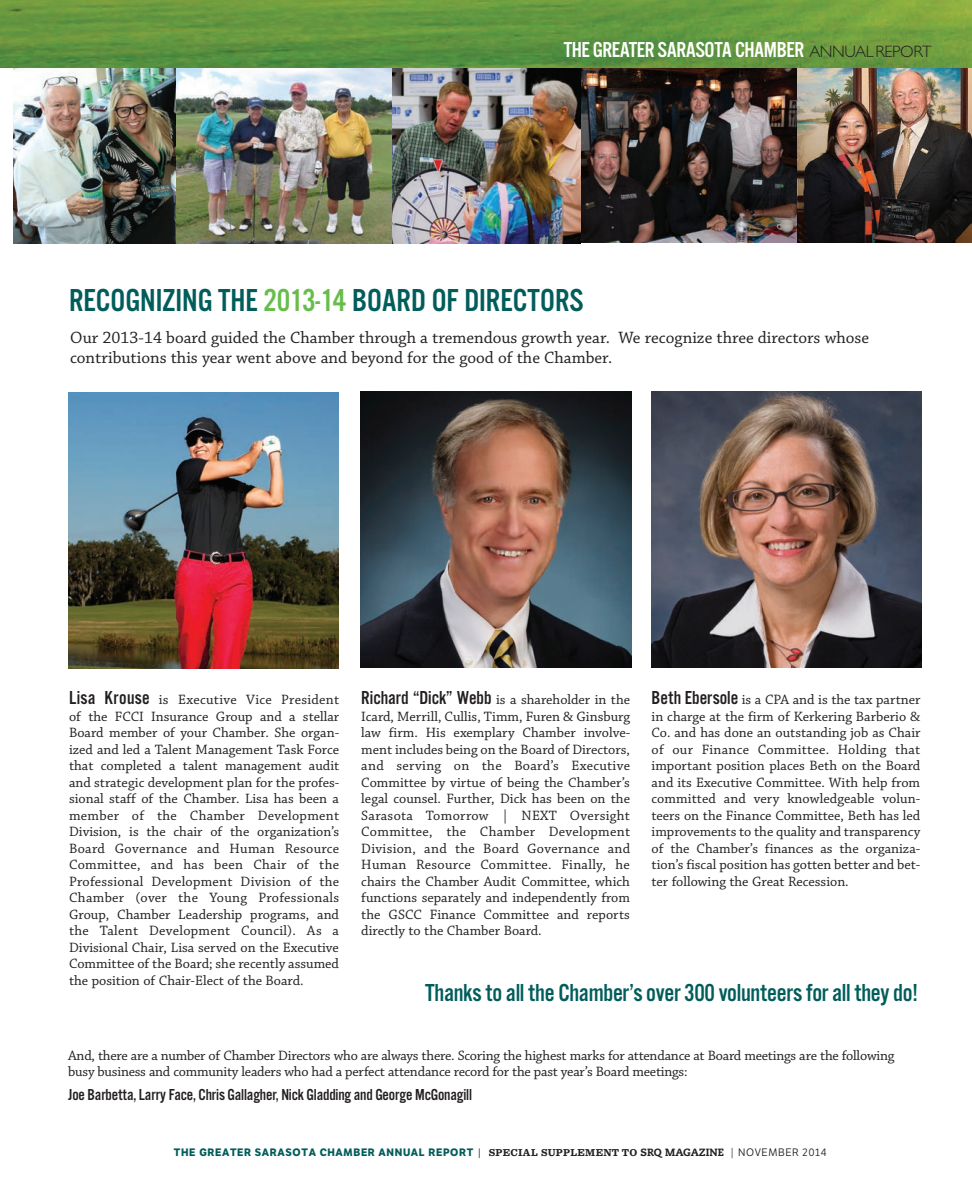
<style>
.page{position:relative;width:972px;height:1202px;background:#fff}
.page>*{position:absolute;margin:0;border:0;box-sizing:border-box;transform-origin:0 0}
.t1{font:33px "Alternate Got No 3 D";color:#005d5b}
.t2{font:25.5px "Alternate Got No 3 D";letter-spacing:-.01em;color:#005d5b}
.t3{font:22.5px "Alternate Got No 3 D";letter-spacing:-.02em;color:#fff}
.t4{font:17.25px/19.5px "Chaparral Pro";color:#231f20}
.t5{font:16.5px "Alternate Got No 3 D";letter-spacing:-.01em;color:#231f20}
.t6{font:14.25px/16.5px "Chaparral Pro";letter-spacing:-.015em;color:#231f20;text-align:justify}
.t7{font:700 10.5px "LFT Etica";letter-spacing:.06em;color:#005d5b}
.s1{font-family:"Gill Sans";font-weight:300;font-size:16.5px;color:#231f20}
.s2{color:#67bd4a}
.s3{font-family:"Alternate Got No 3 D";font-size:19.5px}
.s4{font-weight:400;color:#231f20}
.s5{font-family:"Sentinel";color:#231f20}
.s6{font-family:"Caecilia Heavy Os F";font-weight:400;color:#231f20}
.s7{font-weight:300;font-size:11.25px;color:#231f20}
</style>
<div class="page">
<img style="left:651px;top:392px;width:271px;height:276px">
<img style="left:360px;top:392px;width:271px;height:276px">
<img style="left:68px;top:392px;width:271px;height:276px">
<img style="left:796px;top:68px;width:176px;height:175px">
<img style="left:580px;top:68px;width:216px;height:175px">
<img style="left:391px;top:68px;width:189px;height:175px">
<img style="left:176px;top:68px;width:215px;height:175px">
<img style="left:14px;top:68px;width:162px;height:175px">
<img style="left:0;top:0;width:972px;height:68px">
<h3 class="t3" style="left:564px;top:42px;width:369px">THE GREATER SARASOTA CHAMBER <span class="s1">ANNUAL REPORT</span></h3>
<h1 class="t1" style="left:69px;top:289px;width:516px">RECOGNIZING THE <span class="s2">2013-14</span> BOARD OF DIRECTORS</h1>
<p class="t4" style="left:70px;top:329px;width:801px">Our 2013-14 board guided the Chamber through a tremendous growth year. We recognize three directors whose contributions this year went above and beyond for the good of the Chamber.</p>
<p class="t6" style="left:69px;top:692px;width:272px"><span class="s3">Lisa Krouse</span> is Executive Vice President of the FCCI Insurance Group and a stellar Board member of your Chamber. She organ&shy;ized and led a Talent Management Task Force that completed a talent management audit and strategic development plan for the profes&shy;sional staff of the Chamber. Lisa has been a member of the Chamber Development Division, is the chair of the organization’s Board Governance and Human Resource Committee, and has been Chair of the Professional Development Division of the Chamber (over the Young Professionals Group, Chamber Leadership programs, and the Talent Development Council). As a Divisional Chair, Lisa served on the Executive Committee of the Board; she recently assumed the position of Chair-Elect of the Board.</p>
<p class="t6" style="left:361px;top:692px;width:270px"><span class="s3">Richard “Dick” Webb</span> is a shareholder in the Icard, Merrill, Cullis, Timm, Furen &amp; Ginsburg law firm. His exemplary Chamber involve&shy;ment includes being on the Board of Directors, and serving on the Board’s Executive Committee by virtue of being the Chamber’s legal counsel. Further, Dick has been on the Sarasota Tomorrow | NEXT Oversight Committee, the Chamber Development Division, and the Board Governance and Human Resource Committee. Finally, he chairs the Chamber Audit Committee, which functions separately and independently from the GSCC Finance Committee and reports directly to the Chamber Board.</p>
<p class="t6" style="left:652px;top:692px;width:270px"><span class="s3">Beth Ebersole</span> is a CPA and is the tax partner in charge at the firm of Kerkering Barberio &amp; Co. and has done an outstanding job as Chair of our Finance Committee. Holding that important position places Beth on the Board and its Executive Committee. With help from committed and very knowledgeable volun&shy;teers on the Finance Committee, Beth has led improvements to the quality and transparency of the Chamber’s finances as the organiza&shy;tion’s fiscal position has gotten better and bet&shy;ter following the Great Recession.</p>
<h2 class="t2" style="left:425px;top:984px;width:494px">Thanks to all the Chamber’s over 300 volunteers for all they do!</h2>
<p class="t6" style="left:68px;top:1047px;width:828px">And, there are a number of Chamber Directors who are always there. Scoring the highest marks for attendance at Board meetings are the following busy business and community leaders who had a perfect attendance record for the past year’s Board meetings:</p>
<p class="t5" style="left:68px;top:1089px;width:405px">Joe Barbetta, Larry Face, Chris Gallagher, Nick Gladding and George McGonagill</p>
<p class="t7" style="left:174px;top:1146px;width:654px">THE GREATER SARASOTA CHAMBER ANNUAL REPORT <span class="s4">|</span> <span class="s5">SPECIAL SUPPLEMENT TO</span> <span class="s6">SRQ MAGAZINE</span> <span class="s7">|</span> <span class="s4">NOVEMBER 2014</span></p>
</div>
